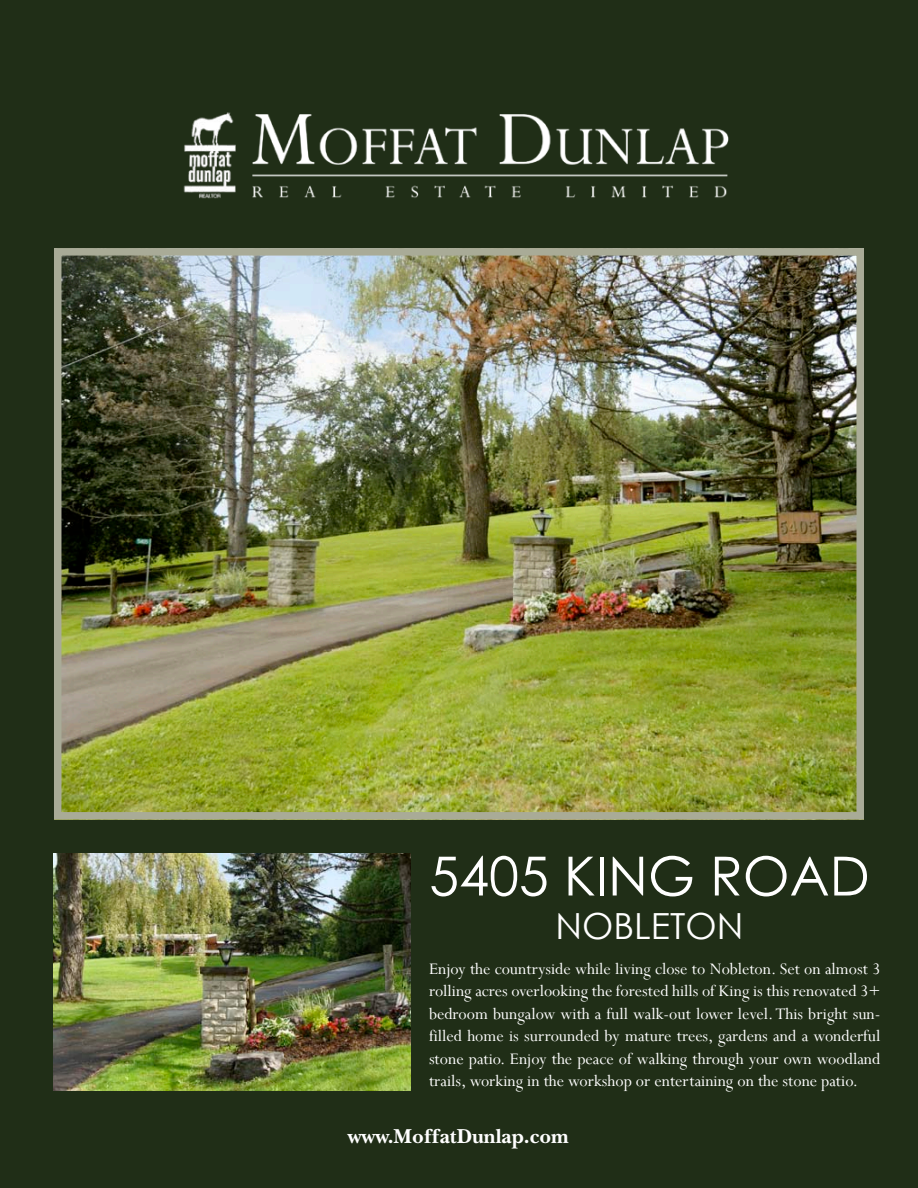
<style>
.page{position:relative;width:918px;height:1188px;background:#202e17}
.page>*{position:absolute;margin:0;border:0;box-sizing:border-box;transform-origin:0 0}
.t1{font:54px "Century Gothic";color:#fff}
.t2{font:36px "Century Gothic";color:#fff}
.t3{font:700 21px "New Baskerville";color:#fff}
.t4{font:18px/22.5px "Perpetua";color:#fff;text-align:justify}
</style>
<div class="page">
<img style="left:63px;top:257px;width:792px;height:554px">
<div style="left:54px;top:248px;width:810px;height:572px;border:8px solid #a9ab97"></div>
<img style="left:183px;top:112px;width:546px;height:87px">
<img style="left:54px;top:854px;width:356px;height:236px">
<h1 class="t1" style="left:429px;top:838px;width:442px">5405 KING ROAD</h1>
<h2 class="t2" style="left:556px;top:901px;width:189px">NOBLETON</h2>
<p class="t4" style="left:429px;top:957px;width:453px">Enjoy the countryside while living close to Nobleton. Set on almost 3 rolling acres overlooking the forested hills of King is this renovated 3+ bedroom bungalow with a full walk-out lower level. This bright sun&shy;filled home is surrounded by mature trees, gardens and a wonderful stone patio. Enjoy the peace of walking through your own woodland trails, working in the workshop or entertaining on the stone patio.</p>
<p class="t3" style="left:348px;top:1124px;width:223px">www.MoffatDunlap.com</p>
</div>
